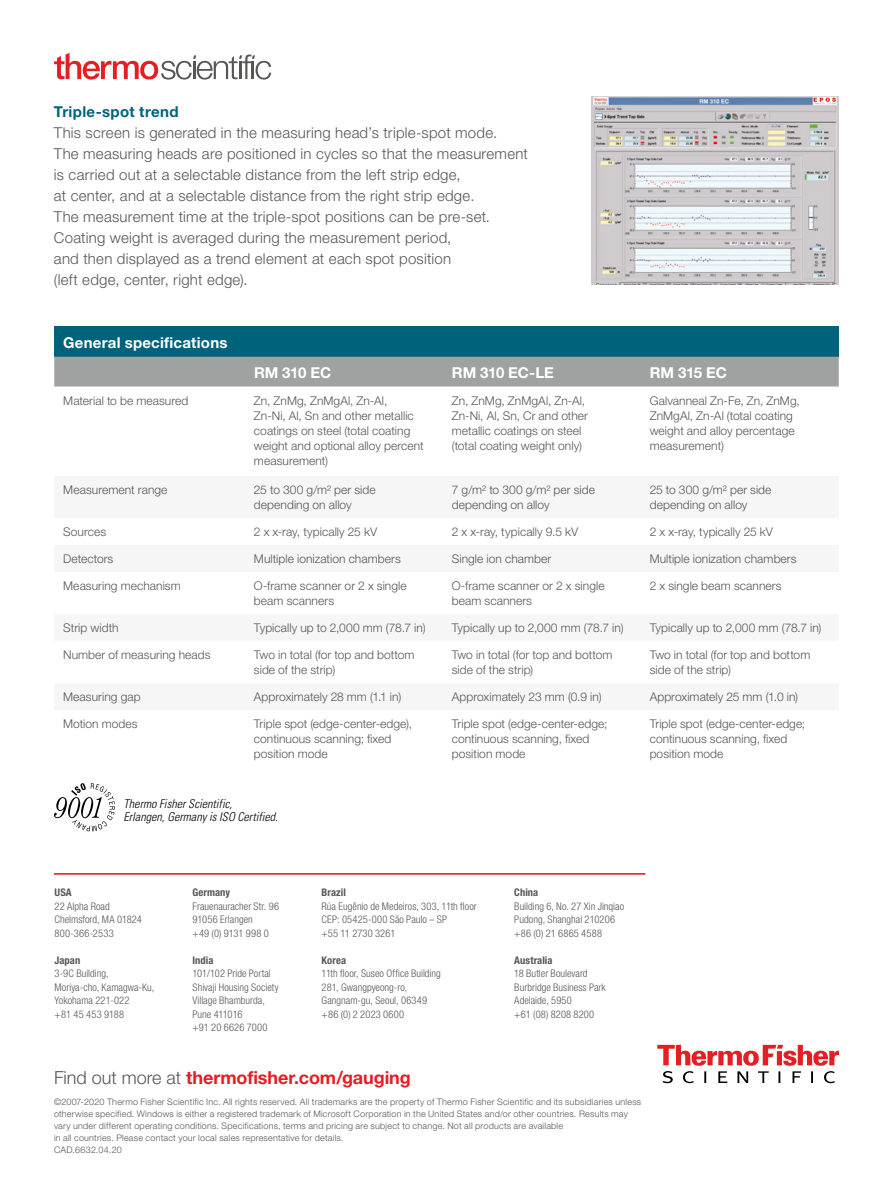
<style>
.page{position:relative;width:893px;height:1187px;background:#fff}
.page>*{position:absolute;margin:0;border:0;box-sizing:border-box;transform-origin:0 0}
.t1{font:700 18px "Helvetica Neue LT Std";letter-spacing:-.005em;color:#e51e24}
.t2{font:300 15px/21px "Helvetica Neue LT Std";letter-spacing:.015em;color:#565655}
.t3{font:700 15px "Helvetica Neue LT Std";letter-spacing:.015em;color:#fff}
.t4{font:700 15px "Helvetica Neue LT Std";letter-spacing:.025em;color:#00627b}
.t5{font:italic 300 condensed 12.15px/13.2px "Univers";color:#000}
.t6{font:300 12px/15px "Helvetica Neue LT Std";letter-spacing:.005em;color:#565655}
.t7{font:300 condensed 10.5px/13.5px "Helvetica Neue LT Std";letter-spacing:.005em;color:#565655}
.t8{font:700 condensed 10.5px "Helvetica Neue LT Std";letter-spacing:.005em;color:#565655}
.t9{font:300 9px/12px "Helvetica Neue LT Std";letter-spacing:.025em;color:#565655}
.s1{font-weight:300;color:#565655}
</style>
<div class="page">
<svg style="left:54px;top:783px;width:61px;height:48px"></svg>
<div style="left:54px;top:326px;width:785px;height:30px;background:#00627b"></div>
<div style="left:54px;top:356px;width:785px;height:30px;background:#a0a1a1"></div>
<img style="left:591px;top:96px;width:248px;height:188px">
<hr style="left:54px;top:873px;width:591px;height:1px;background:#e51e24">
<svg style="left:54px;top:53px;width:217px;height:27px"></svg>
<svg style="left:657px;top:1044px;width:182px;height:39px"></svg>
<p class="t4" style="left:54px;top:102px;width:126px">Triple-spot trend</p>
<p class="t2" style="left:54px;top:122px;width:476px">This screen is generated in the measuring head’s triple-spot mode.<br>The measuring heads are positioned in cycles so that the measurement is carried out at a selectable distance from the left strip edge,<br>at center, and at a selectable distance from the right strip edge.<br>The measurement time at the triple-spot positions can be pre-set.<br>Coating weight is averaged during the measurement period,<br>and then displayed as a trend element at each spot position<br>(left edge, center, right edge).</p>
<p class="t3" style="left:63px;top:333px;width:166px">General specifications</p>
<p class="t3" style="left:254px;top:363px;width:79px">RM 310 EC</p>
<p class="t3" style="left:452px;top:363px;width:103px">RM 310 EC-LE</p>
<p class="t3" style="left:650px;top:363px;width:79px">RM 315 EC</p>
<p class="t6" style="left:63px;top:392px;width:127px">Material to be measured</p>
<p class="t6" style="left:254px;top:392px;width:171px">Zn, ZnMg, ZnMgAl, Zn-Al,<br>Zn-Ni, Al, Sn and other metallic coatings on steel (total coating weight and optional alloy percent measurement)</p>
<p class="t6" style="left:452px;top:392px;width:138px">Zn, ZnMg, ZnMgAl, Zn-Al,<br>Zn-Ni, Al, Sn, Cr and other metallic coatings on steel (total coating weight only)</p>
<p class="t6" style="left:650px;top:392px;width:152px">Galvanneal Zn-Fe, Zn, ZnMg,<br>ZnMgAl, Zn-Al (total coating weight and alloy percentage measurement)</p>
<p class="t6" style="left:63px;top:482px;width:106px">Measurement range</p>
<p class="t6" style="left:254px;top:482px;width:123px">25 to 300 g/m² per side depending on alloy</p>
<p class="t6" style="left:452px;top:482px;width:145px">7 g/m² to 300 g/m² per side depending on alloy</p>
<p class="t6" style="left:650px;top:482px;width:123px">25 to 300 g/m² per side depending on alloy</p>
<p class="t6" style="left:63px;top:524px;width:44px">Sources</p>
<p class="t6" style="left:254px;top:524px;width:125px">2 x x-ray, typically 25 kV</p>
<p class="t6" style="left:452px;top:524px;width:128px">2 x x-ray, typically 9.5 kV</p>
<p class="t6" style="left:650px;top:524px;width:125px">2 x x-ray, typically 25 kV</p>
<p class="t6" style="left:63px;top:551px;width:52px">Detectors</p>
<p class="t6" style="left:254px;top:551px;width:148px">Multiple ionization chambers</p>
<p class="t6" style="left:452px;top:551px;width:101px">Single ion chamber</p>
<p class="t6" style="left:650px;top:551px;width:148px">Multiple ionization chambers</p>
<p class="t6" style="left:63px;top:578px;width:119px">Measuring mechanism</p>
<p class="t6" style="left:254px;top:578px;width:154px">O-frame scanner or 2 x single beam scanners</p>
<p class="t6" style="left:452px;top:578px;width:154px">O-frame scanner or 2 x single beam scanners</p>
<p class="t6" style="left:650px;top:578px;width:133px">2 x single beam scanners</p>
<p class="t6" style="left:63px;top:620px;width:57px">Strip width</p>
<p class="t6" style="left:254px;top:620px;width:173px">Typically up to 2,000 mm (78.7 in)</p>
<p class="t6" style="left:452px;top:620px;width:173px">Typically up to 2,000 mm (78.7 in)</p>
<p class="t6" style="left:650px;top:620px;width:173px">Typically up to 2,000 mm (78.7 in)</p>
<p class="t6" style="left:63px;top:647px;width:149px">Number of measuring heads</p>
<p class="t6" style="left:254px;top:647px;width:162px">Two in total (for top and bottom side of the strip)</p>
<p class="t6" style="left:452px;top:647px;width:162px">Two in total (for top and bottom side of the strip)</p>
<p class="t6" style="left:650px;top:647px;width:162px">Two in total (for top and bottom side of the strip)</p>
<p class="t6" style="left:63px;top:689px;width:79px">Measuring gap</p>
<p class="t6" style="left:254px;top:689px;width:149px">Approximately 28 mm (1.1 in)</p>
<p class="t6" style="left:452px;top:689px;width:151px">Approximately 23 mm (0.9 in)</p>
<p class="t6" style="left:650px;top:689px;width:150px">Approximately 25 mm (1.0 in)</p>
<p class="t6" style="left:63px;top:716px;width:76px">Motion modes</p>
<p class="t6" style="left:254px;top:716px;width:160px">Triple spot (edge-center-edge), continuous scanning; fixed position mode</p>
<p class="t6" style="left:452px;top:716px;width:157px">Triple spot (edge-center-edge; continuous scanning, fixed position mode</p>
<p class="t6" style="left:650px;top:716px;width:157px">Triple spot (edge-center-edge; continuous scanning, fixed position mode</p>
<p class="t5" style="left:124px;top:796px;width:156px">Thermo Fisher Scientific,<br>Erlangen, Germany is ISO Certified.</p>
<p class="t8" style="left:55px;top:886px;width:19px">USA</p>
<p class="t7" style="left:55px;top:899px;width:89px">22 Alpha Road<br>Chelmsford, MA 01824<br>800-366-2533</p>
<p class="t8" style="left:55px;top:953px;width:27px">Japan</p>
<p class="t7" style="left:55px;top:966px;width:101px">3-9C Building,<br>Moriya-cho, Kamagwa-Ku,<br>Yokohama 221-022<br>+81 45 453 9188</p>
<p class="t8" style="left:193px;top:886px;width:39px">Germany</p>
<p class="t7" style="left:193px;top:899px;width:88px">Frauenauracher Str. 96<br>91056 Erlangen<br>+49 (0) 9131 998 0</p>
<p class="t8" style="left:193px;top:953px;width:23px">India</p>
<p class="t7" style="left:193px;top:966px;width:88px">101/102 Pride Portal<br>Shivaji Housing Society<br>Village Bhamburda,<br>Pune 411016<br>+91 20 6626 7000</p>
<p class="t8" style="left:322px;top:886px;width:26px">Brazil</p>
<p class="t7" style="left:322px;top:899px;width:157px">Rúa Eugênio de Medeiros, 303, 11th floor<br>CEP: 05425-000 São Paulo – SP<br>+55 11 2730 3261</p>
<p class="t8" style="left:322px;top:953px;width:26px">Korea</p>
<p class="t7" style="left:322px;top:966px;width:121px">11th floor, Suseo Office Building<br>281, Gwangpyeong-ro,<br>Gangnam-gu, Seoul, 06349 +86 (0) 2 2023 0600</p>
<p class="t8" style="left:514px;top:886px;width:25px">China</p>
<p class="t7" style="left:514px;top:899px;width:111px">Building 6, No. 27 Xin Jinqiao<br>Pudong, Shanghai 210206 +86 (0) 21 6865 4588</p>
<p class="t8" style="left:514px;top:953px;width:40px">Australia</p>
<p class="t7" style="left:514px;top:966px;width:93px">18 Butler Boulevard<br>Burbridge Business Park<br>Adelaide, 5950<br>+61 (08) 8208 8200</p>
<h1 class="t1" style="left:54px;top:1065px;width:358px"><span class="s1">Find out more at</span> thermofisher.com/gauging</h1>
<p class="t9" style="left:54px;top:1095px;width:589px">©2007-2020 Thermo Fisher Scientific Inc. All rights reserved. All trademarks are the property of Thermo Fisher Scientific and its subsidiaries unless otherwise specified. Windows is either a registered trademark of Microsoft Corporation in the United States and/or other countries. Results may vary under different operating conditions. Specifications, terms and pricing are subject to change. Not all products are available<br>in all countries. Please contact your local sales representative for details.<br>CAD.6632.04.20</p>
</div>
